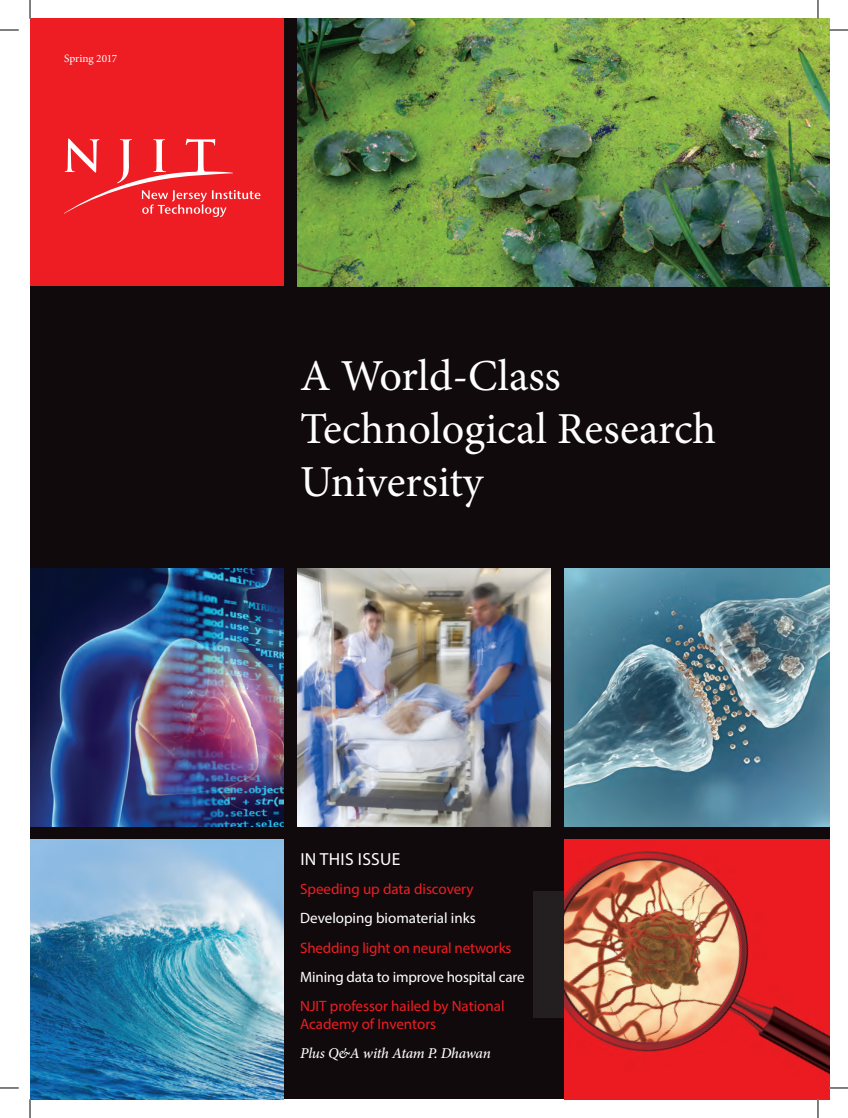
<style>
.page{position:relative;width:848px;height:1118px;background:#fff}
.page>*{position:absolute;margin:0;border:0;box-sizing:border-box;transform-origin:0 0}
.t1{font:44.25px/53.1px "Minion Pro";color:#fff}
.t2{font:17.5px "Myriad Pro";letter-spacing:.02em;color:#fff}
.t3{font:15px/18px "Myriad Pro";color:#ee1d23}
.t4{font:15px "Myriad Pro";letter-spacing:-.01em;color:#fff}
.t5{font:italic 500 15px "Minion Pro";letter-spacing:-.02em;color:#fff}
.t6{font:11.25px "Minion Pro";letter-spacing:-.01em;color:#fff}
</style>
<div class="page">
<div style="left:30px;top:19px;width:799px;height:1080px;background:#110a0c"></div>
<div style="left:30px;top:19px;width:254px;height:267px;background:#ee1d23"></div>
<img style="left:564px;top:568px;width:265px;height:259px">
<img style="left:564px;top:840px;width:265px;height:259px">
<svg style="left:64px;top:138px;width:196px;height:79px"></svg>
<img style="left:297px;top:19px;width:532px;height:267px">
<img style="left:30px;top:568px;width:254px;height:259px">
<img style="left:297px;top:568px;width:254px;height:259px">
<img style="left:30px;top:840px;width:254px;height:259px">
<div style="left:534px;top:891px;width:30px;height:127px;background:#231f20"></div>
<svg style="left:0;top:29px;width:19px;height:2px"></svg>
<svg style="left:829px;top:29px;width:19px;height:2px"></svg>
<svg style="left:0;top:1087px;width:19px;height:1px"></svg>
<svg style="left:829px;top:1087px;width:19px;height:1px"></svg>
<svg style="left:29px;top:0;width:2px;height:19px"></svg>
<svg style="left:29px;top:1099px;width:2px;height:19px"></svg>
<svg style="left:817px;top:0;width:1px;height:19px"></svg>
<svg style="left:817px;top:1099px;width:1px;height:19px"></svg>
<p class="t6" style="left:64px;top:51px;width:54px">Spring 2017</p>
<h1 class="t1" style="left:300px;top:349px;width:417px">A World-Class<br>Technological Research<br>University</h1>
<p class="t2" style="left:300px;top:848px;width:102px">IN THIS ISSUE</p>
<p class="t3" style="left:300px;top:879px;width:175px">Speeding up data discovery</p>
<p class="t4" style="left:300px;top:909px;width:177px">Developing biomaterial inks</p>
<p class="t3" style="left:300px;top:938px;width:213px">Shedding light on neural networks</p>
<p class="t4" style="left:300px;top:967px;width:226px">Mining data to improve hospital care</p>
<p class="t3" style="left:300px;top:996px;width:206px">NJIT professor hailed by National<br>Academy of Inventors</p>
<p class="t5" style="left:300px;top:1043px;width:192px">Plus Q&amp;A with Atam P. Dhawan</p>
</div>
